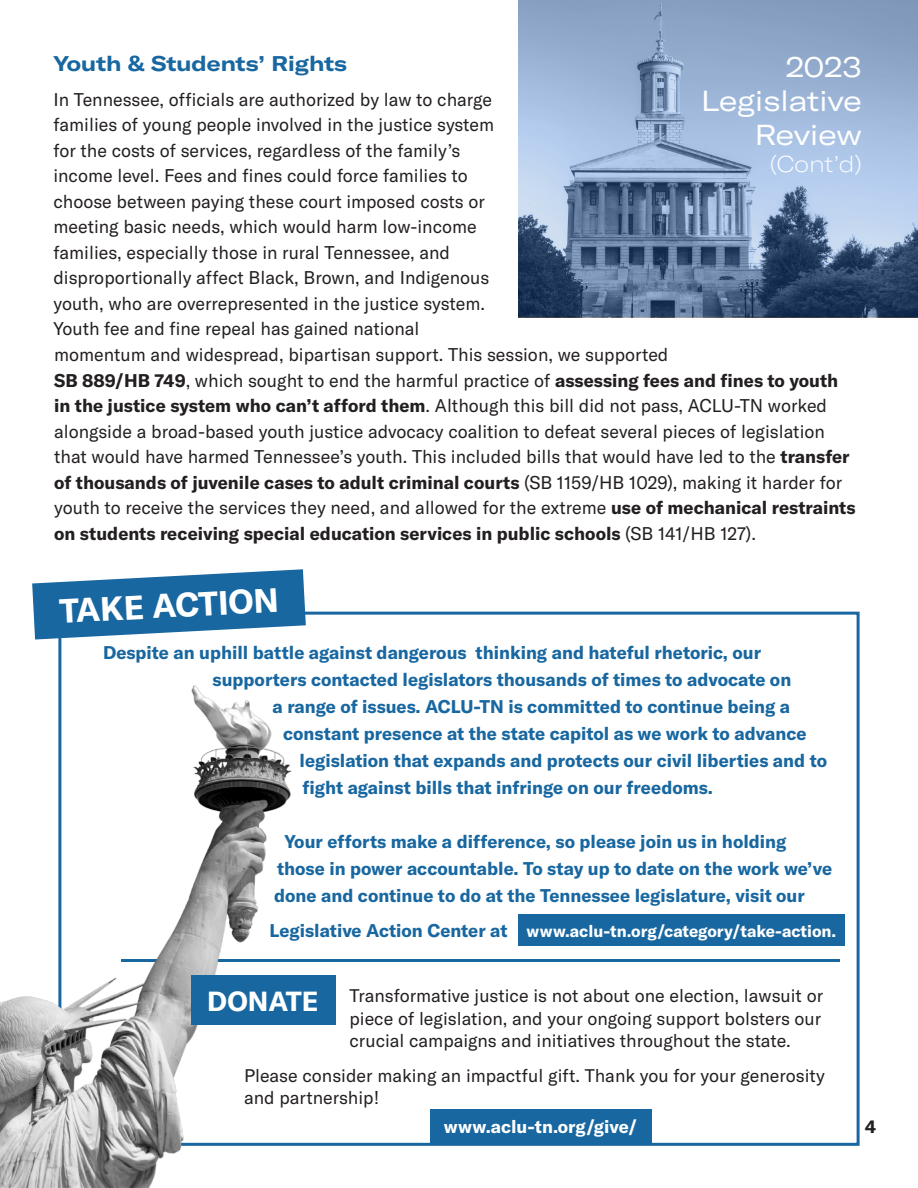
<style>
.page{position:relative;width:918px;height:1188px;background:#fff}
.page>*{position:absolute;margin:0;border:0;box-sizing:border-box;transform-origin:0 0}
.t1{font:700 33.3px "GT America";color:#fff}
.t2{font:expanded 28.5px "GT America";letter-spacing:-.005em;color:#fff}
.t3{font:700 27.3px "GT America";color:#fff}
.t4{font:100 expanded 22.5px "GT America";color:#fff}
.t5{font:700 expanded 21px "GT America";color:#1867a0}
.t6{font:18.15px/25.5px "GT America";color:#231f20}
.t7{font:700 18.15px/27px "GT America";color:#1867a0}
.t8{font:18px/22.5px "GT America";color:#231f20;text-align:justify}
.t9{font:700 18px "GT America";color:#fff}
.t10{font:700 18px "GT America";color:#231f20}
.t11{font:700 16.65px "GT America";color:#fff}
.s1{font-weight:700}
</style>
<div class="page">
<img style="left:518px;top:1px;width:400px;height:316px">
<svg style="left:32px;top:569px;width:274px;height:71px"></svg>
<div style="left:518px;top:915px;width:326px;height:31px;background:#1867a0"></div>
<hr style="left:121px;top:959px;width:719px;height:3px;background:#1867a0">
<img style="left:0;top:663px;width:379px;height:525px">
<div style="left:191px;top:975px;width:145px;height:49px;background:#1867a0"></div>
<div style="left:430px;top:1109px;width:221px;height:34px;background:#1867a0"></div>
<p class="t5" style="left:53px;top:51px;width:295px">Youth &amp; Students’ Rights</p>
<p class="t6" style="left:53px;top:87px;width:804px">In Tennessee, officials are authorized by law to charge<br>families of young people involved in the justice system<br>for the costs of services, regardless of the family’s<br>income level. Fees and fines could force families to<br>choose between paying these court imposed costs or<br>meeting basic needs, which would harm low-income<br>families, especially those in rural Tennessee, and<br>disproportionally affect Black, Brown, and Indigenous<br>youth, who are overrepresented in the justice system.<br>Youth fee and fine repeal has gained national<br>momentum and widespread, bipartisan support. This session, we supported<br><span class="s1">SB 889/HB 749</span>, which sought to end the harmful practice of <span class="s1">assessing fees and fines to youth in the justice system who can’t afford them</span>. Although this bill did not pass, ACLU-TN worked alongside a broad-based youth justice advocacy coalition to defeat several pieces of legislation that would have harmed Tennessee’s youth. This included bills that would have led to the <span class="s1">transfer of thousands of juvenile cases to adult criminal courts</span> (SB 1159/HB 1029), making it harder for youth to receive the services they need, and allowed for the extreme <span class="s1">use of mechanical restraints on students receiving special education services in public schools</span> (SB 141/HB 127).</p>
<p class="t2" style="left:786px;top:50px;width:78px">2023</p>
<p class="t2" style="left:701px;top:84px;width:162px">Legislative</p>
<p class="t2" style="left:755px;top:118px;width:109px">Review</p>
<p class="t4" style="left:770px;top:151px;width:94px">(Cont’d)</p>
<p class="t1" style="left:58px;top:591px;width:221px;rotate:-3deg">TAKE ACTION</p>
<p class="t7" style="left:103px;top:639px;width:660px">Despite an uphill battle against dangerous thinking and hateful rhetoric, our</p>
<p class="t7" style="left:213px;top:666px;width:580px">supporters contacted legislators thousands of times to advocate on</p>
<p class="t7" style="left:273px;top:693px;width:519px">a range of issues. ACLU-TN is committed to continue being a</p>
<p class="t7" style="left:283px;top:720px;width:525px">constant presence at the state capitol as we work to advance</p>
<p class="t7" style="left:300px;top:747px;width:529px">legislation that expands and protects our civil liberties and to</p>
<p class="t7" style="left:303px;top:774px;width:412px">fight against bills that infringe on our freedoms.</p>
<p class="t7" style="left:274px;top:828px;width:560px;text-indent:10px">Your efforts make a difference, so please join us in holding those in power accountable. To stay up to date on the work we’ve done and continue to do at the Tennessee legislature, visit our</p>
<p class="t7" style="left:270px;top:917px;width:239px">Legislative Action Center at</p>
<p class="t11" style="left:527px;top:920px;width:311px">www.aclu-tn.org/category/take-action.</p>
<p class="t8" style="left:349px;top:985px;width:475px">Transformative justice is not about one election, lawsuit or piece of legislation, and your ongoing support bolsters our crucial campaigns and initiatives throughout the state.</p>
<p class="t8" style="left:244px;top:1064px;width:582px">Please consider making an impactful gift. Thank you for your generosity and partnership!</p>
<p class="t3" style="left:207px;top:984px;width:113px">DONATE</p>
<p class="t9" style="left:444px;top:1116px;width:195px">www.aclu-tn.org/give/</p>
<p class="t10" style="left:865px;top:1116px;width:13px">4</p>
</div>
